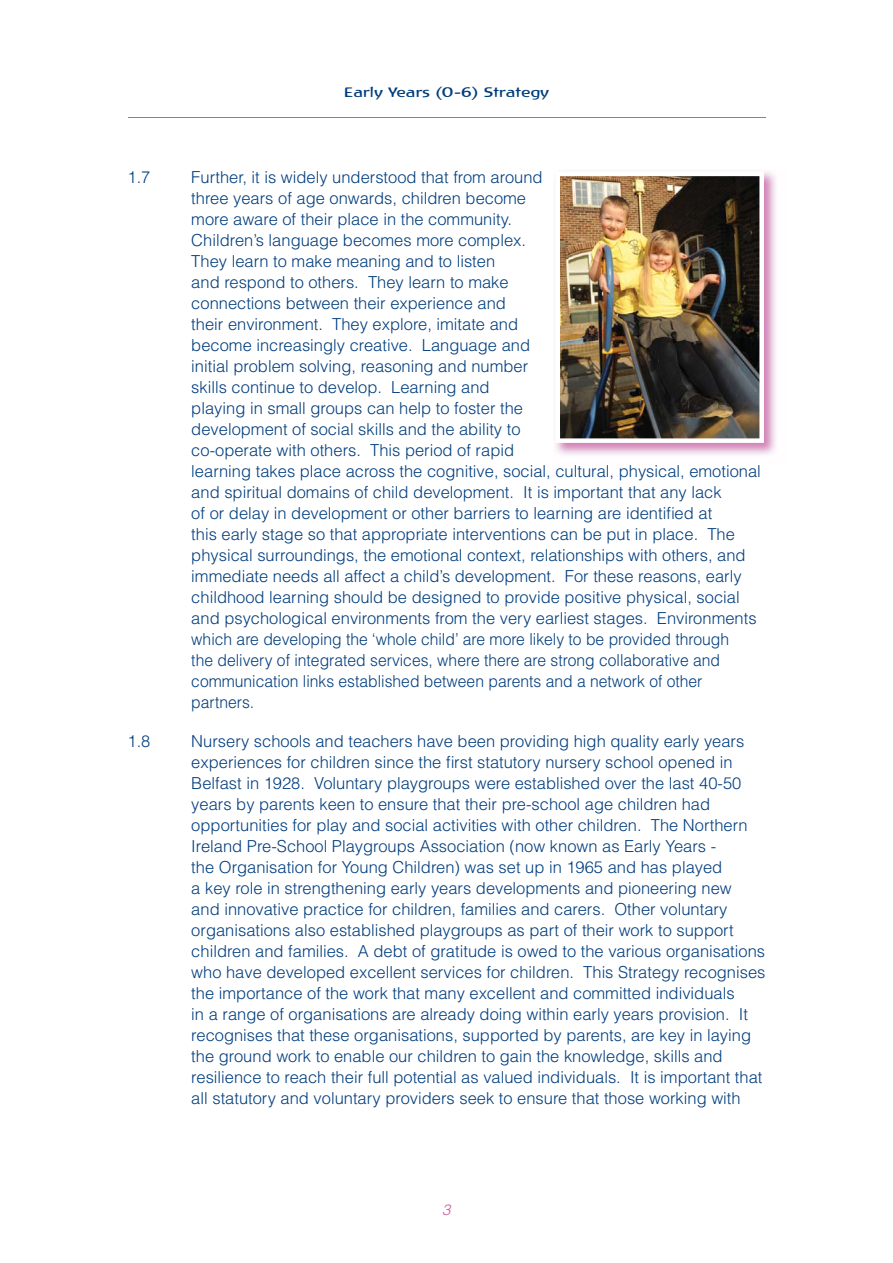
<style>
.page{position:relative;width:893px;height:1263px;background:#fff}
.page>*{position:absolute;margin:0;border:0;box-sizing:border-box;transform-origin:0 0}
.t1{font:300 16.5px/21px "Helvetica LT";color:#003d7d}
.t2{font:italic 300 15px "Helvetica LT";color:#c959a1}
.t3{font:13.5px "Atlantis LT";color:#003d7d;scale:1.2 1}
</style>
<div class="page">
<hr style="left:128px;top:117px;width:637px;height:1px;background:#c959a1">
<img style="left:555px;top:171px;width:221px;height:284px">
<img style="left:555px;top:172px;width:209px;height:271px">
<p class="t3" style="left:344px;top:87px;width:172px">Early Years (0-6) Strategy</p>
<p class="t1" style="left:128px;top:168px;width:24px">1.7</p>
<p class="t1" style="left:191px;top:168px;width:571px">Further, it is widely understood that from around<br>three years of age onwards, children become<br>more aware of their place in the community.<br>Children’s language becomes more complex.<br>They learn to make meaning and to listen<br>and respond to others. They learn to make<br>connections between their experience and<br>their environment. They explore, imitate and<br>become increasingly creative. Language and<br>initial problem solving, reasoning and number<br>skills continue to develop. Learning and<br>playing in small groups can help to foster the<br>development of social skills and the ability to<br>co-operate with others. This period of rapid<br>learning takes place across the cognitive, social, cultural, physical, emotional and spiritual domains of child development. It is important that any lack<br>of or delay in development or other barriers to learning are identified at<br>this early stage so that appropriate interventions can be put in place. The physical surroundings, the emotional context, relationships with others, and immediate needs all affect a child’s development. For these reasons, early childhood learning should be designed to provide positive physical, social and psychological environments from the very earliest stages. Environments which are developing the ‘whole child’ are more likely to be provided through<br>the delivery of integrated services, where there are strong collaborative and communication links established between parents and a network of other partners.</p>
<p class="t1" style="left:128px;top:732px;width:24px">1.8</p>
<p class="t1" style="left:191px;top:732px;width:576px">Nursery schools and teachers have been providing high quality early years experiences for children since the first statutory nursery school opened in Belfast in 1928. Voluntary playgroups were established over the last 40-50 years by parents keen to ensure that their pre-school age children had opportunities for play and social activities with other children. The Northern Ireland Pre-School Playgroups Association (now known as Early Years -<br>the Organisation for Young Children) was set up in 1965 and has played<br>a key role in strengthening early years developments and pioneering new<br>and innovative practice for children, families and carers. Other voluntary organisations also established playgroups as part of their work to support children and families. A debt of gratitude is owed to the various organisations who have developed excellent services for children. This Strategy recognises the importance of the work that many excellent and committed individuals<br>in a range of organisations are already doing within early years provision. It recognises that these organisations, supported by parents, are key in laying the ground work to enable our children to gain the knowledge, skills and resilience to reach their full potential as valued individuals. It is important that all statutory and voluntary providers seek to ensure that those working with</p>
<p class="t2" style="left:442px;top:1203px;width:10px">3</p>
</div>
